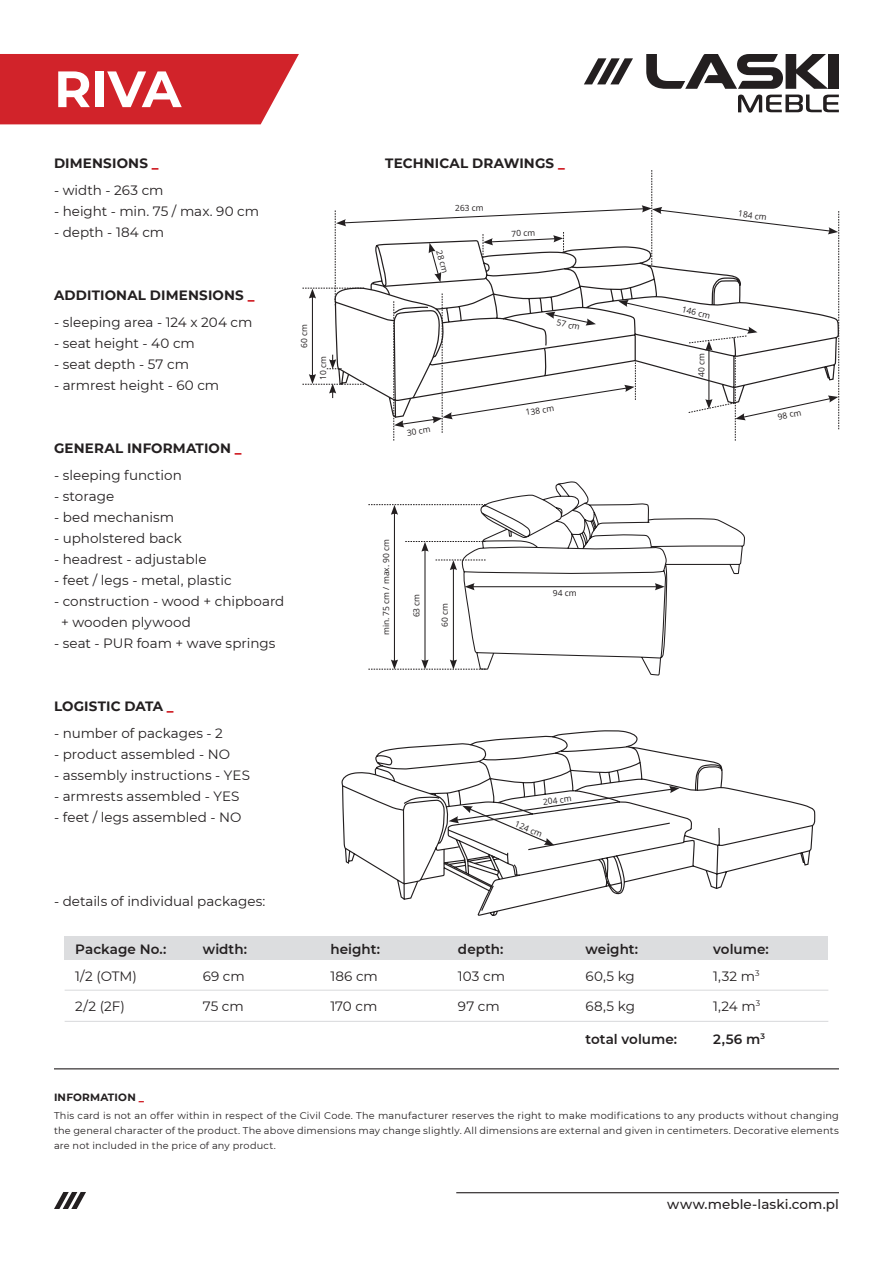
<style>
.page{position:relative;width:893px;height:1263px;background:#fff}
.page>*{position:absolute;margin:0;border:0;box-sizing:border-box;transform-origin:0 0}
.t1{font:700 51px "Montserrat";color:#fff}
.t2{font:13.5px "Montserrat";letter-spacing:.005em;color:#231f20}
.t3{font:700 13.5px "Montserrat";letter-spacing:.01em;color:#231f20}
.t4{font:600 13.5px "Montserrat";letter-spacing:.005em;color:#231f20}
.t5{font:500 13.5px "Montserrat";letter-spacing:.005em;color:#231f20}
.t6{font:700 10.5px "Montserrat";letter-spacing:.02em;color:#231f20}
.t7{font:9.75px/15px "Montserrat";letter-spacing:.025em;color:#231f20;text-align:justify}
.t8{font:8.4px "Open Sans";color:#231f20}
.s1{font-weight:900;color:#d1232a}
</style>
<div class="page">
<svg style="left:646px;top:54px;width:182px;height:35px"></svg>
<div style="left:828px;top:54px;width:11px;height:35px;background:#231f20"></div>
<svg style="left:584px;top:58px;width:49px;height:26px"></svg>
<svg style="left:738px;top:95px;width:101px;height:18px"></svg>
<hr style="left:456px;top:1192px;width:383px;height:1px;background:#231f20">
<svg style="left:54px;top:1192px;width:32px;height:17px"></svg>
<hr style="left:54px;top:1068px;width:785px;height:1px;background:#231f20">
<div style="left:65px;top:936px;width:763px;height:23px;background:#dcdddf"></div>
<hr style="left:65px;top:990px;width:763px;height:1px;background:#dcdddf">
<hr style="left:65px;top:1021px;width:763px;height:1px;background:#dcdddf">
<div style="left:0;top:54px;width:299px;height:70px;background:#d1232a"></div>
<svg style="left:341px;top:730px;width:475px;height:186px"></svg>
<svg style="left:462px;top:481px;width:283px;height:195px"></svg>
<hr style="left:453px;top:568px;width:1px;height:94px;background:#231f20">
<svg style="left:436px;top:560px;width:50px;height:10px"></svg>
<hr style="left:424px;top:549px;width:1px;height:113px;background:#231f20">
<svg style="left:405px;top:541px;width:81px;height:11px"></svg>
<hr style="left:394px;top:512px;width:1px;height:150px;background:#231f20">
<svg style="left:368px;top:504px;width:118px;height:11px"></svg>
<svg style="left:368px;top:659px;width:118px;height:11px"></svg>
<hr style="left:472px;top:586px;width:185px;height:1px;background:#231f20">
<svg style="left:655px;top:583px;width:10px;height:7px"></svg>
<svg style="left:465px;top:583px;width:10px;height:7px"></svg>
<svg style="left:449px;top:786px;width:230px;height:59px"></svg>
<svg style="left:302px;top:170px;width:537px;height:271px"></svg>
<p class="t1" style="left:54px;top:52px;width:129px">RIVA</p>
<p class="t3" style="left:54px;top:153px;width:106px">DIMENSIONS <span class="s1">_</span></p>
<p class="t2" style="left:54px;top:181px;width:111px">- width - 263 cm</p>
<p class="t2" style="left:54px;top:202px;width:207px">- height - min. 75 / max. 90 cm</p>
<p class="t2" style="left:54px;top:223px;width:112px">- depth - 184 cm</p>
<p class="t3" style="left:54px;top:285px;width:202px">ADDITIONAL DIMENSIONS <span class="s1">_</span></p>
<p class="t2" style="left:54px;top:313px;width:200px">- sleeping area - 124 x 204 cm</p>
<p class="t2" style="left:54px;top:334px;width:142px">- seat height - 40 cm</p>
<p class="t2" style="left:54px;top:355px;width:136px">- seat depth - 57 cm</p>
<p class="t2" style="left:54px;top:376px;width:167px">- armrest height - 60 cm</p>
<p class="t8" style="left:298px;top:348px;width:25px;rotate:-90deg">60 cm</p>
<p class="t8" style="left:317px;top:380px;width:25px;rotate:-90deg">10 cm</p>
<p class="t3" style="left:54px;top:438px;width:189px">GENERAL INFORMATION <span class="s1">_</span></p>
<p class="t2" style="left:54px;top:466px;width:129px">- sleeping function</p>
<p class="t2" style="left:54px;top:487px;width:62px">- storage</p>
<p class="t2" style="left:54px;top:508px;width:122px">- bed mechanism</p>
<p class="t2" style="left:54px;top:529px;width:129px">- upholstered back</p>
<p class="t2" style="left:54px;top:550px;width:154px">- headrest - adjustable</p>
<p class="t2" style="left:54px;top:571px;width:179px">- feet / legs - metal, plastic</p>
<p class="t2" style="left:54px;top:592px;width:232px">- construction - wood + chipboard</p>
<p class="t2" style="left:61px;top:613px;width:131px">+ wooden plywood</p>
<p class="t2" style="left:54px;top:634px;width:223px">- seat - PUR foam + wave springs</p>
<p class="t3" style="left:54px;top:696px;width:121px">LOGISTIC DATA <span class="s1">_</span></p>
<p class="t2" style="left:54px;top:724px;width:170px">- number of packages - 2</p>
<p class="t2" style="left:54px;top:745px;width:178px">- product assembled - NO</p>
<p class="t2" style="left:54px;top:766px;width:197px">- assembly instructions - YES</p>
<p class="t2" style="left:54px;top:787px;width:187px">- armrests assembled - YES</p>
<p class="t2" style="left:54px;top:808px;width:189px">- feet / legs assembled - NO</p>
<p class="t3" style="left:385px;top:153px;width:181px">TECHNICAL DRAWINGS <span class="s1">_</span></p>
<p class="t8" style="left:455px;top:203px;width:30px;rotate:-2deg">263 cm</p>
<p class="t8" style="left:445px;top:248px;width:25px;rotate:74deg">28 cm</p>
<p class="t8" style="left:511px;top:228px;width:25px;rotate:-2deg">70 cm</p>
<p class="t8" style="left:558px;top:316px;width:25px;rotate:12deg">57 cm</p>
<p class="t8" style="left:406px;top:427px;width:25px;rotate:-9deg">30 cm</p>
<p class="t8" style="left:525px;top:407px;width:30px;rotate:-9deg">138 cm</p>
<p class="t8" style="left:380px;top:635px;width:97px;rotate:-90deg">min. 75 cm / max. 90 cm</p>
<p class="t8" style="left:411px;top:617px;width:25px;rotate:-90deg">63 cm</p>
<p class="t8" style="left:439px;top:627px;width:25px;rotate:-90deg">60 cm</p>
<p class="t8" style="left:553px;top:587px;width:25px">94 cm</p>
<p class="t8" style="left:542px;top:796px;width:30px;rotate:-7deg">204 cm</p>
<p class="t8" style="left:518px;top:818px;width:30px;rotate:22deg">124 cm</p>
<p class="t8" style="left:739px;top:208px;width:30px;rotate:8deg">184 cm</p>
<p class="t8" style="left:683px;top:303px;width:30px;rotate:13deg">146 cm</p>
<p class="t8" style="left:696px;top:376px;width:25px;rotate:-90deg">40 cm</p>
<p class="t8" style="left:777px;top:411px;width:25px;rotate:-12deg">98 cm</p>
<p class="t2" style="left:54px;top:892px;width:213px">- details of individual packages:</p>
<p class="t4" style="left:75px;top:939px;width:93px">Package No.:</p>
<p class="t4" style="left:203px;top:939px;width:46px">width:</p>
<p class="t4" style="left:330px;top:939px;width:51px">height:</p>
<p class="t4" style="left:458px;top:939px;width:47px">depth:</p>
<p class="t4" style="left:586px;top:939px;width:54px">weight:</p>
<p class="t4" style="left:713px;top:939px;width:57px">volume:</p>
<p class="t2" style="left:75px;top:967px;width:63px">1/2 (OTM)</p>
<p class="t2" style="left:203px;top:967px;width:43px">69 cm</p>
<p class="t2" style="left:330px;top:967px;width:49px">186 cm</p>
<p class="t2" style="left:458px;top:967px;width:49px">103 cm</p>
<p class="t2" style="left:586px;top:967px;width:51px">60,5 kg</p>
<p class="t2" style="left:713px;top:967px;width:48px">1,32 m<sup>3</sup></p>
<p class="t2" style="left:75px;top:997px;width:51px">2/2 (2F)</p>
<p class="t2" style="left:203px;top:997px;width:42px">75 cm</p>
<p class="t2" style="left:330px;top:997px;width:48px">170 cm</p>
<p class="t2" style="left:458px;top:997px;width:43px">97 cm</p>
<p class="t2" style="left:586px;top:997px;width:51px">68,5 kg</p>
<p class="t2" style="left:713px;top:997px;width:49px">1,24 m<sup>3</sup></p>
<p class="t4" style="left:585px;top:1029px;width:93px">total volume:</p>
<p class="t4" style="left:713px;top:1029px;width:53px">2,56 m<sup>3</sup></p>
<p class="t6" style="left:54px;top:1090px;width:92px">INFORMATION <span class="s1">_</span></p>
<p class="t7" style="left:54px;top:1108px;width:786px">This card is not an offer within in respect of the Civil Code. The manufacturer reserves the right to make modifications to any products without changing the general character of the product. The above dimensions may change slightly. All dimensions are external and given in centimeters. Decorative elements are not included in the price of any product.</p>
<p class="t5" style="left:667px;top:1195px;width:173px">www.meble-laski.com.pl</p>
</div>
